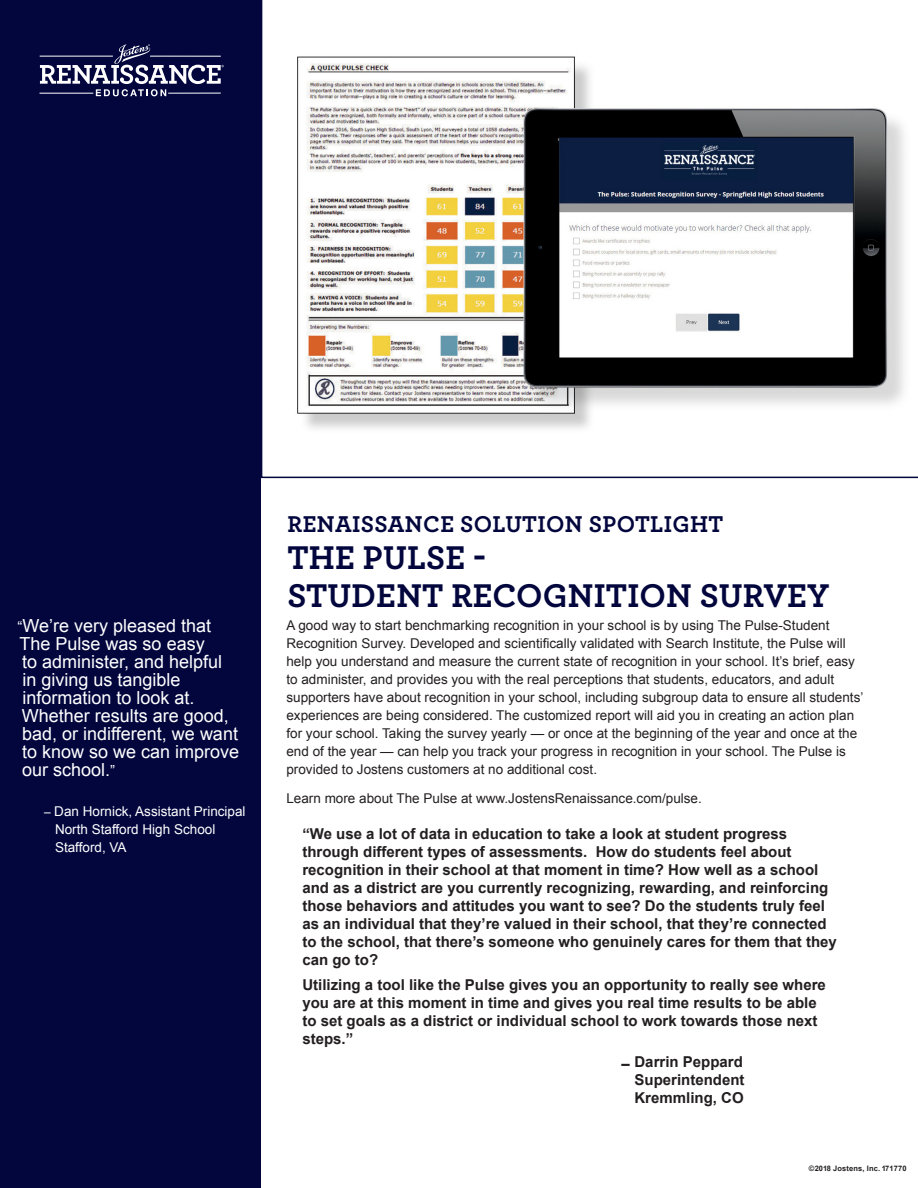
<style>
.page{position:relative;width:918px;height:1188px;background:#fff}
.page>*{position:absolute;margin:0;border:0;box-sizing:border-box;transform-origin:0 0}
.t1{font:700 34.5px "Archer";letter-spacing:.005em;color:#02063d}
.t2{font:700 24px "Archer";letter-spacing:.015em;color:#02063d}
.t3{font:18px/18px "Arial";color:#fff}
.t4{font:700 15px/18px "Arial";color:#231f20}
.t5{font:13.5px/18px "Arial";color:#231f20}
.t6{font:13.5px/18px "Arial";color:#fff}
.t7{font:700 7.5px "Arial";letter-spacing:.02em;color:#231f20}
.s1{font-size:15px}
.s2{font-size:12px}
</style>
<div class="page">
<div style="left:0;top:0;width:260px;height:1188px;background:#02063d"></div>
<hr style="left:39px;top:93px;width:54px;height:1px;background:#fff">
<svg style="left:40px;top:44px;width:184px;height:52px"></svg>
<svg style="left:261px;top:0;width:657px;height:478px"></svg>
<p class="t3" style="left:17px;top:617px;width:223px"><span class="s1">“</span>We’re very pleased that<br>The Pulse was so easy<br>to administer, and helpful<br>in giving us tangible information to look at.<br>Whether results are good, bad, or indifferent, we want to know so we can improve our school.<span class="s1">”</span></p>
<p class="t6" style="left:55px;top:803px;width:192px;text-indent:-11px"><span class="s2">–</span> Dan Hornick, Assistant Principal<br>North Stafford High School</p>
<p class="t6" style="left:55px;top:839px;width:73px">Stafford, VA</p>
<p class="t2" style="left:287px;top:505px;width:437px">RENAISSANCE SOLUTION SPOTLIGHT</p>
<p class="t1" style="left:287px;top:531px;width:200px">THE PULSE -</p>
<p class="t1" style="left:287px;top:568px;width:543px">STUDENT RECOGNITION SURVEY</p>
<p class="t5" style="left:286px;top:616px;width:579px">A good way to start benchmarking recognition in your school is by using The Pulse-Student Recognition Survey. Developed and scientifically validated with Search Institute, the Pulse will help you understand and measure the current state of recognition in your school. It’s brief, easy to administer, and provides you with the real perceptions that students, educators, and adult supporters have about recognition in your school, including subgroup data to ensure all students’ experiences are being considered. The customized report will aid you in creating an action plan for your school. Taking the survey yearly — or once at the beginning of the year and once at the end of the year — can help you track your progress in recognition in your school. The Pulse is provided to Jostens customers at no additional cost.</p>
<p class="t5" style="left:286px;top:789px;width:417px">Learn more about The Pulse at www.JostensRenaissance.com/pulse.</p>
<p class="t4" style="left:302px;top:825px;width:536px">“We use a lot of data in education to take a look at student progress through different types of assessments. How do students feel about recognition in their school at that moment in time? How well as a school and as a district are you currently recognizing, rewarding, and reinforcing those behaviors and attitudes you want to see? Do the students truly feel as an individual that they’re valued in their school, that they’re connected to the school, that there’s someone who genuinely cares for them that they can go to?</p>
<p class="t4" style="left:302px;top:976px;width:525px">Utilizing a tool like the Pulse gives you an opportunity to really see where you are at this moment in time and gives you real time results to be able to set goals as a district or individual school to work towards those next steps.”</p>
<p class="t4" style="left:622px;top:1055px;width:10px">–</p>
<p class="t4" style="left:634px;top:1053px;width:112px;text-align:justify">Darrin Peppard Superintendent Kremmling, CO</p>
<p class="t7" style="left:809px;top:1163px;width:99px">©2018 Jostens, Inc. 171770</p>
</div>
